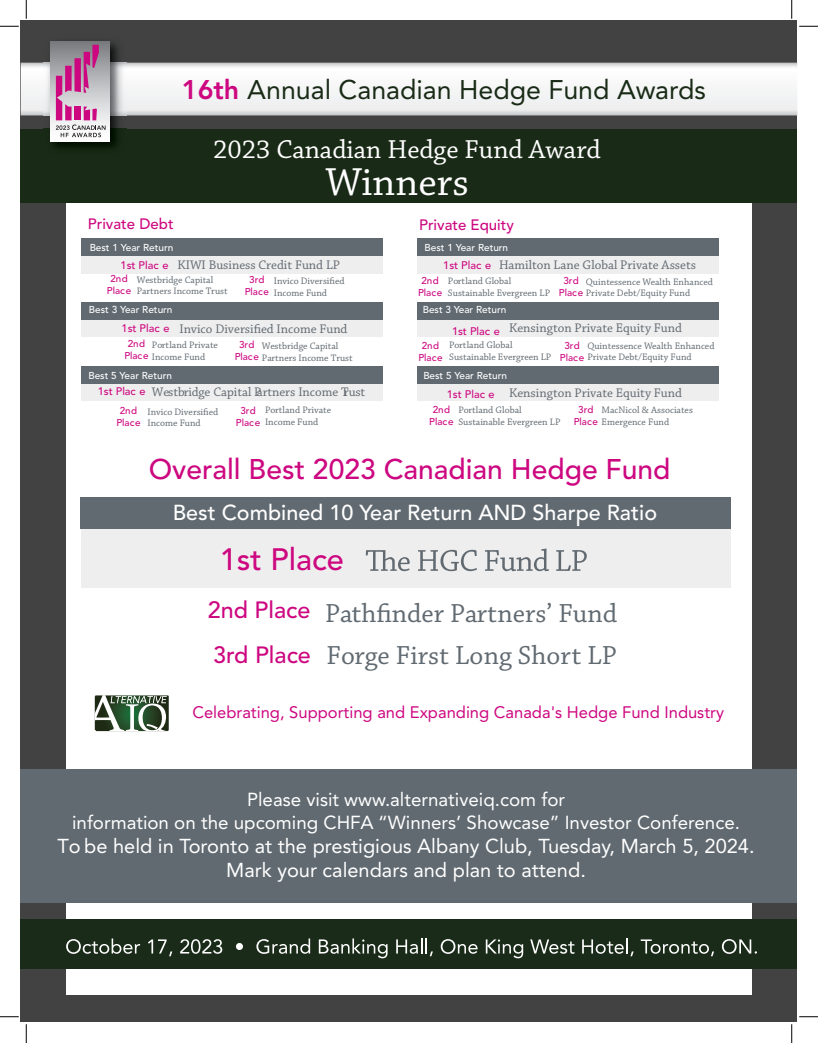
<style>
.page{position:relative;width:818px;height:1043px;background:#fff}
.page>*{position:absolute;margin:0;border:0;box-sizing:border-box;transform-origin:0 0}
.t1{font:41.12px "Chaparral Pro";color:#fff}
.t2{font:500 30.75px "Avenir LT Std";color:#cd0780}
.t3{font:500 28.25px "Avenir LT Std";color:#cd0780}
.t4{font:27.5px/42px "Chaparral Pro";color:#616a71}
.t5{font:27.25px "Chaparral Pro";color:#fff}
.t6{font:26.75px "Avenir LT Std";color:#192b16}
.t7{font:500 23.38px/44.9px "Avenir LT Std";color:#cd0780}
.t8{font:22.5px "Avenir LT Std";color:#231f20}
.t9{font:500 21.5px "Avenir LT Std";color:#fff}
.t10{font:20px/24px "Avenir LT Std";color:#fff;text-align:center}
.t11{font:18.75px/22.5px "Avenir LT Std";color:#fff;text-align:center}
.t12{font:16.5px "Avenir LT Std";color:#cd0780}
.t13{font:500 15px "Avenir LT Std";color:#cd0780}
.t14{font:13.12px "Chaparral Pro";color:#616a71}
.t15{font:500 11px "Avenir LT Std";color:#cd0780}
.t16{font:500 10px "Avenir LT Std";color:#fff}
.t17{font:9.88px/11.9px "Chaparral Pro";color:#616a71}
.t18{font:500 9.88px/11.9px "Avenir LT Std";color:#cd0780;text-align:center}
.s1{font-weight:800;color:#cd0780}
.s2{font-weight:800;color:#0e693a}
.s3{font-family:"Avenir LT Std";font-weight:500;color:#cd0780}
</style>
<div class="page">
<div style="left:21px;top:21px;width:776px;height:1001px;background:#424242"></div>
<div style="left:66px;top:192px;width:685px;height:802px;background:#fff"></div>
<div style="left:21px;top:769px;width:776px;height:134px;background:#616a71"></div>
<div style="left:21px;top:919px;width:776px;height:49px;background:#1a2c19"></div>
<svg style="left:66px;top:938px;width:74px;height:15px"></svg>
<svg style="left:148px;top:939px;width:24px;height:17px"></svg>
<svg style="left:180px;top:939px;width:42px;height:14px"></svg>
<div style="left:236px;top:943px;width:7px;height:7px;background:#fff;border-radius:50%"></div>
<svg style="left:256px;top:938px;width:54px;height:15px"></svg>
<svg style="left:319px;top:938px;width:68px;height:20px"></svg>
<svg style="left:396px;top:938px;width:37px;height:18px"></svg>
<svg style="left:440px;top:939px;width:37px;height:14px"></svg>
<svg style="left:486px;top:939px;width:37px;height:19px"></svg>
<svg style="left:530px;top:939px;width:44px;height:14px"></svg>
<svg style="left:582px;top:938px;width:51px;height:18px"></svg>
<svg style="left:640px;top:939px;width:74px;height:17px"></svg>
<svg style="left:721px;top:939px;width:36px;height:14px"></svg>
<div style="left:21px;top:129px;width:776px;height:74px;background:#192b16"></div>
<svg style="left:21px;top:63px;width:776px;height:52px;background:#f0f1f1"></svg>
<img style="left:43px;top:41px;width:84px;height:107px">
<img style="left:43px;top:63px;width:84px;height:52px">
<svg style="left:51px;top:42px;width:59px;height:100px"></svg>
<svg style="left:56px;top:45px;width:50px;height:92px;background:#c08bae"></svg>
<svg style="left:95px;top:695px;width:74px;height:36px"></svg>
<div style="left:82px;top:504px;width:649px;height:84px;background:#efeeee"></div>
<div style="left:81px;top:498px;width:650px;height:31px;background:#616a71"></div>
<div style="left:81px;top:246px;width:302px;height:27px;background:#efeeee"></div>
<div style="left:81px;top:239px;width:302px;height:17px;background:#616a71"></div>
<div style="left:81px;top:309px;width:302px;height:28px;background:#efeeee"></div>
<div style="left:81px;top:302px;width:302px;height:17px;background:#616a71"></div>
<div style="left:81px;top:373px;width:302px;height:28px;background:#efeeee"></div>
<div style="left:81px;top:366px;width:302px;height:17px;background:#616a71"></div>
<div style="left:417px;top:246px;width:302px;height:27px;background:#efeeee"></div>
<div style="left:417px;top:239px;width:302px;height:17px;background:#616a71"></div>
<div style="left:417px;top:309px;width:302px;height:28px;background:#efeeee"></div>
<div style="left:417px;top:302px;width:302px;height:17px;background:#616a71"></div>
<div style="left:417px;top:373px;width:302px;height:28px;background:#efeeee"></div>
<div style="left:417px;top:366px;width:302px;height:17px;background:#616a71"></div>
<svg style="left:366px;top:550px;width:44px;height:21px"></svg>
<svg style="left:418px;top:550px;width:59px;height:21px"></svg>
<svg style="left:485px;top:548px;width:64px;height:23px"></svg>
<svg style="left:556px;top:550px;width:30px;height:21px"></svg>
<svg style="left:0;top:25px;width:19px;height:2px"></svg>
<svg style="left:799px;top:25px;width:19px;height:2px"></svg>
<svg style="left:0;top:1016px;width:19px;height:1px"></svg>
<svg style="left:799px;top:1016px;width:19px;height:1px"></svg>
<svg style="left:25px;top:0;width:2px;height:19px"></svg>
<svg style="left:25px;top:1024px;width:2px;height:18px"></svg>
<svg style="left:791px;top:0;width:1px;height:19px"></svg>
<svg style="left:791px;top:1024px;width:1px;height:18px"></svg>
<h3 class="t6" style="left:182px;top:74px;width:525px"><span class="s1">16th</span> Annual Canadian Hedge Fund Awards</h3>
<h3 class="t8" style="left:205px;top:76px;width:445px"><span class="s2">15th Annual</span> Canadian Hedge Fund Awards</h3>
<h3 class="t5" style="left:213px;top:134px;width:389px">2023 Canadian Hedge Fund Award</h3>
<h1 class="t1" style="left:325px;top:159px;width:145px">Winners</h1>
<h3 class="t13" style="left:88px;top:215px;width:87px">Private Debt</h3>
<h3 class="t13" style="left:419px;top:216px;width:96px">Private Equity</h3>
<h3 class="t14" style="left:499px;top:257px;width:198px">Hamilton Lane Global Private Assets</h3>
<p class="t16" style="left:90px;top:242px;width:85px">Best 1 Year Return</p>
<p class="t16" style="left:424px;top:242px;width:85px">Best 1 Year Return</p>
<p class="t17" style="left:448px;top:275px;width:104px">Portland Global<br>Sustainable Evergreen LP</p>
<p class="t17" style="left:586px;top:276px;width:129px">Quintessence Wealth Enhanced</p>
<h3 class="t14" style="left:177px;top:257px;width:164px">KIWI Business Credit Fund LP</h3>
<p class="t17" style="left:137px;top:274px;width:92px">Westbridge Capital<br>Partners Income Trust</p>
<p class="t17" style="left:274px;top:275px;width:72px">Invico Diversified<br>Income Fund</p>
<h3 class="t14" style="left:179px;top:321px;width:169px">Invico Diversified Income Fund</h3>
<p class="t17" style="left:124px;top:339px;width:95px;text-indent:28px">Portland Private<br><span class="s3">Place</span> Income Fund</p>
<p class="t17" style="left:235px;top:340px;width:120px;text-indent:27px">Westbridge Capital<br><span class="s3">Place</span> Partners Income Trust</p>
<h3 class="t14" style="left:152px;top:384px;width:215px">Westbridge Capital Partners Income Trust</h3>
<p class="t17" style="left:147px;top:406px;width:72px">Invico Diversified<br>Income Fund</p>
<p class="t17" style="left:265px;top:404px;width:67px">Portland Private<br>Income Fund</p>
<p class="t15" style="left:121px;top:258px;width:49px">1st Plac e</p>
<p class="t18" style="left:107px;top:273px;width:26px">2nd<br>Place</p>
<p class="t18" style="left:245px;top:274px;width:26px">3rd<br>Place</p>
<p class="t18" style="left:418px;top:274px;width:26px">2nd<br>Place</p>
<p class="t18" style="left:563px;top:275px;width:17px">3rd</p>
<p class="t15" style="left:443px;top:258px;width:49px">1st Plac e</p>
<p class="t17" style="left:559px;top:288px;width:133px"><span class="s3">Place</span> Private Debt/Equity Fund</p>
<p class="t16" style="left:89px;top:304px;width:85px">Best 3 Year Return</p>
<p class="t16" style="left:422px;top:304px;width:85px">Best 3 Year Return</p>
<h3 class="t14" style="left:509px;top:320px;width:174px">Kensington Private Equity Fund</h3>
<p class="t15" style="left:122px;top:321px;width:49px">1st Plac e</p>
<p class="t18" style="left:128px;top:338px;width:19px">2nd</p>
<p class="t18" style="left:239px;top:339px;width:17px">3rd</p>
<p class="t15" style="left:452px;top:324px;width:49px">1st Plac e</p>
<p class="t17" style="left:449px;top:339px;width:104px">Portland Global<br>Sustainable Evergreen LP</p>
<p class="t17" style="left:560px;top:340px;width:156px;text-indent:27px">Quintessence Wealth Enhanced<br><span class="s3">Place</span> Private Debt/Equity Fund</p>
<p class="t18" style="left:418px;top:340px;width:26px">2nd<br>Place</p>
<p class="t18" style="left:564px;top:340px;width:17px">3rd</p>
<p class="t15" style="left:447px;top:388px;width:49px">1st Plac e</p>
<p class="t18" style="left:429px;top:404px;width:26px">2nd<br>Place</p>
<p class="t18" style="left:578px;top:404px;width:17px">3rd</p>
<p class="t16" style="left:88px;top:369px;width:85px">Best 5 Year Return</p>
<p class="t16" style="left:423px;top:370px;width:85px">Best 5 Year Return</p>
<p class="t15" style="left:98px;top:384px;width:49px">1st Plac e</p>
<p class="t18" style="left:116px;top:405px;width:26px">2nd<br>Place</p>
<p class="t18" style="left:236px;top:404px;width:26px">3rd<br>Place</p>
<h3 class="t14" style="left:509px;top:385px;width:174px">Kensington Private Equity Fund</h3>
<p class="t17" style="left:458px;top:404px;width:104px">Portland Global<br>Sustainable Evergreen LP</p>
<p class="t17" style="left:573px;top:404px;width:121px;text-indent:28px">MacNicol &amp; Associates<br><span class="s3">Place</span> Emergence Fund</p>
<h3 class="t3" style="left:149px;top:452px;width:523px">Overall Best 2023 Canadian Hedge Fund</h3>
<h3 class="t9" style="left:173px;top:500px;width:486px">Best Combined 10 Year Return AND Sharpe Ratio</h3>
<h2 class="t2" style="left:220px;top:541px;width:126px">1st Place</h2>
<h3 class="t7" style="left:208px;top:588px;width:105px">2nd Place<br>3rd Place</h3>
<h3 class="t4" style="left:325px;top:593px;width:293px">Pathfinder Partners’ Fund<br>Forge First Long Short LP</h3>
<h3 class="t12" style="left:192px;top:703px;width:533px">Celebrating, Supporting and Expanding Canada's Hedge Fund Industry</h3>
<h3 class="t11" style="left:72px;top:788px;width:669px">Please visit www.alternativeiq.com for<br>information on the upcoming CHFA “Winners’ Showcase” Investor Conference.</h3>
<h3 class="t10" style="left:57px;top:833px;width:698px">To be held in Toronto at the prestigious Albany Club, Tuesday, March 5, 2024.<br>Mark your calendars and plan to attend.</h3>
</div>
